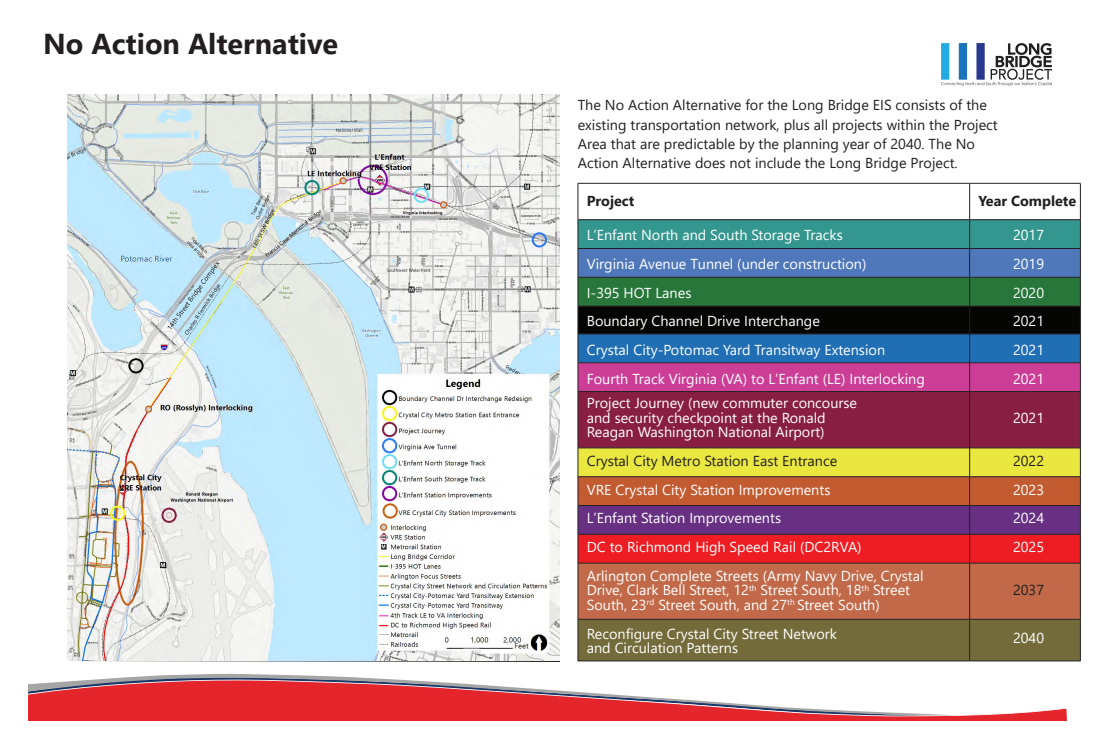
<style>
.page{position:relative;width:1095px;height:749px;background:#fff}
.page>*{position:absolute;margin:0;border:0;box-sizing:border-box;transform-origin:0 0}
.t1{font:700 28.8px "Segoe UI";color:#231f20}
.Bullets{font:14.4px/14.4px "Segoe UI";color:#fff}
.Bullets-2{font:14.4px/19.2px "Segoe UI";color:#231f20}
.Bullets-3{font:700 14.4px "Segoe UI";color:#231f20}
</style>
<div class="page">
<img style="left:941px;top:43px;width:110px;height:42px">
<svg style="left:29px;top:708px;width:1037px;height:12px;background:#e63d43"></svg>
<svg style="left:29px;top:674px;width:927px;height:41px"></svg>
<img style="left:68px;top:94px;width:491px;height:566px">
<hr style="left:577px;top:183px;width:392px;height:1px;background:#231f20">
<hr style="left:577px;top:183px;width:1px;height:36px;background:#231f20">
<hr style="left:969px;top:183px;width:111px;height:1px;background:#231f20">
<hr style="left:969px;top:183px;width:1px;height:36px;background:#231f20">
<hr style="left:1080px;top:183px;width:1px;height:36px;background:#231f20">
<hr style="left:577px;top:219px;width:392px;height:1px;background:#231f20">
<hr style="left:969px;top:219px;width:111px;height:1px;background:#231f20">
<svg style="left:577px;top:220px;width:504px;height:441px;background:#7f5856"></svg>
<hr style="left:577px;top:563px;width:392px;height:1px;background:#231f20">
<hr style="left:577px;top:563px;width:1px;height:56px;background:#231f20">
<hr style="left:969px;top:563px;width:111px;height:1px;background:#231f20">
<hr style="left:969px;top:563px;width:1px;height:56px;background:#231f20">
<hr style="left:1080px;top:563px;width:1px;height:56px;background:#231f20">
<hr style="left:577px;top:619px;width:392px;height:1px;background:#231f20">
<hr style="left:577px;top:619px;width:1px;height:42px;background:#231f20">
<hr style="left:969px;top:619px;width:111px;height:1px;background:#231f20">
<hr style="left:969px;top:619px;width:1px;height:42px;background:#231f20">
<hr style="left:1080px;top:619px;width:1px;height:42px;background:#231f20">
<hr style="left:577px;top:661px;width:392px;height:1px;background:#231f20">
<hr style="left:969px;top:661px;width:111px;height:1px;background:#231f20">
<p class="t1" style="left:43px;top:20px;width:296px">No Action Alternative</p>
<p class="Bullets-2" style="left:577px;top:95px;width:421px">The No Action Alternative for the Long Bridge EIS consists of the existing transportation network, plus all projects within the Project Area that are predictable by the planning year of 2040. The No Action Alternative does not include the Long Bridge Project.</p>
<p class="Bullets-3" style="left:586px;top:190px;width:49px">Project</p>
<p class="Bullets-3" style="left:978px;top:190px;width:99px">Year Complete</p>
<p class="Bullets" style="left:586px;top:227px;width:257px">L’Enfant North and South Storage Tracks</p>
<p class="Bullets" style="left:1013px;top:227px;width:33px">2017</p>
<p class="Bullets" style="left:586px;top:256px;width:281px">Virginia Avenue Tunnel (under construction)</p>
<p class="Bullets" style="left:1013px;top:256px;width:33px">2019</p>
<p class="Bullets" style="left:586px;top:285px;width:106px">I-395 HOT Lanes</p>
<p class="Bullets" style="left:1013px;top:285px;width:33px">2020</p>
<p class="Bullets" style="left:586px;top:314px;width:235px">Boundary Channel Drive Interchange</p>
<p class="Bullets" style="left:1013px;top:314px;width:33px">2021</p>
<p class="Bullets" style="left:586px;top:343px;width:300px">Crystal City-Potomac Yard Transitway Extension</p>
<p class="Bullets" style="left:1013px;top:343px;width:33px">2021</p>
<p class="Bullets" style="left:586px;top:371px;width:339px">Fourth Track Virginia (VA) to L’Enfant (LE) Interlocking</p>
<p class="Bullets" style="left:1013px;top:371px;width:33px">2021</p>
<p class="Bullets" style="left:586px;top:395px;width:272px">Project Journey (new commuter concourse and security checkpoint at the Ronald<br>Reagan Washington National Airport)</p>
<p class="Bullets" style="left:1013px;top:410px;width:33px">2021</p>
<p class="Bullets-2" style="left:586px;top:451px;width:252px">Crystal City Metro Station East Entrance</p>
<p class="Bullets-2" style="left:1013px;top:451px;width:33px">2022</p>
<p class="Bullets" style="left:586px;top:482px;width:245px">VRE Crystal City Station Improvements</p>
<p class="Bullets" style="left:1013px;top:482px;width:33px">2023</p>
<p class="Bullets" style="left:586px;top:511px;width:196px">L’Enfant Station Improvements</p>
<p class="Bullets" style="left:1013px;top:511px;width:33px">2024</p>
<p class="Bullets" style="left:586px;top:539px;width:276px">DC to Richmond High Speed Rail (DC2RVA)</p>
<p class="Bullets" style="left:1013px;top:539px;width:33px">2025</p>
<p class="Bullets" style="left:586px;top:568px;width:338px">Arlington Complete Streets (Army Navy Drive, Crystal<br>Drive, Clark Bell Street, 12<sup>th</sup> Street South, 18<sup>th</sup> Street<br>South, 23<sup>rd</sup> Street South, and 27<sup>th</sup> Street South)</p>
<p class="Bullets-2" style="left:1013px;top:580px;width:33px">2037</p>
<p class="Bullets" style="left:586px;top:626px;width:252px">Reconfigure Crystal City Street Network and Circulation Patterns</p>
<p class="Bullets" style="left:1013px;top:631px;width:33px">2040</p>
</div>
